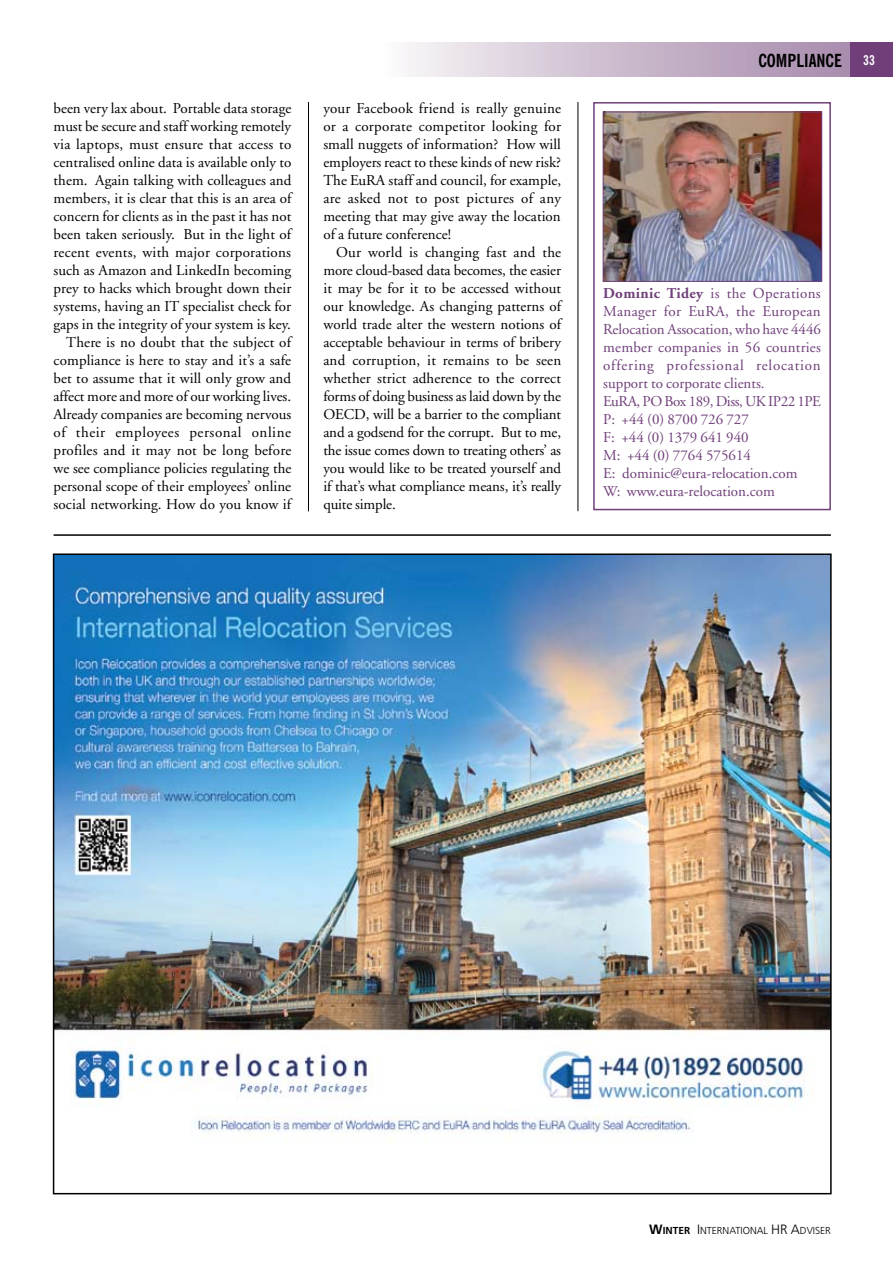
<style>
.page{position:relative;width:893px;height:1263px;background:#fff}
.page>*{position:absolute;margin:0;border:0;box-sizing:border-box;transform-origin:0 0}
.t1{font:700 condensed 18px "News Gothic BT";color:#000}
.t2{font:15px/18px "Adobe Garamond";letter-spacing:.005em;color:#000;text-align:justify}
.t3{font:15px/18px "Adobe Garamond";color:#703f7a}
.t4{font:300 10.2px "Frutiger";color:#000}
.s1{font-size:13.5px;color:#fff}
.s2{font-weight:700}
.s3{font-weight:700;font-size:13.5px}
.s4{font-size:13.5px}
</style>
<div class="page">
<div style="left:850px;top:43px;width:42px;height:34px;background:#703f7a"></div>
<div style="left:383px;top:43px;width:467px;height:34px;background:linear-gradient(to right,#f8f6f7,#a588aa)"></div>
<div style="left:593px;top:102px;width:238px;height:408px;border:2px solid #703f7a"></div>
<img style="left:605px;top:114px;width:215px;height:166px">
<div style="left:603px;top:112px;width:219px;height:170px;border:1px solid #703f7a"></div>
<hr style="left:578px;top:102px;width:1px;height:409px;background:#000">
<hr style="left:308px;top:102px;width:1px;height:409px;background:#000">
<hr style="left:54px;top:534px;width:777px;height:2px;background:#000">
<img style="left:56px;top:556px;width:773px;height:578px">
<p class="t2" style="left:54px;top:100px;width:239px;text-align:right">been very lax about. Portable data storage must be secure and staff working remotely via laptops, must ensure that access to centralised online data is available only to them. Again talking with colleagues and members, it is clear that this is an area of concern for clients as in the past it has not been taken seriously. But in the light of recent events, with major corporations such as Amazon and LinkedIn becoming prey to hacks which brought down their systems, having an IT specialist check for gaps in the integrity of your system is key.<br>There is no doubt that the subject of compliance is here to stay and it’s a safe bet to assume that it will only grow and affect more and more of our working lives.<br>Already companies are becoming nervous of their employees personal online profiles and it may not be long before we see compliance policies regulating the personal scope of their employees’ online social networking. How do you know if</p>
<p class="t2" style="left:323px;top:100px;width:239px">your Facebook friend is really genuine or a corporate competitor looking for small nuggets of information? How will employers react to these kinds of new risk?<br>The EuRA staff and council, for example, are asked not to post pictures of any meeting that may give away the location of a future conference!</p>
<p class="t2" style="left:323px;top:244px;width:239px;text-indent:13px">Our world is changing fast and the more cloud-based data becomes, the easier it may be for it to be accessed without our knowledge. As changing patterns of world trade alter the western notions of acceptable behaviour in terms of bribery and corruption, it remains to be seen whether strict adherence to the correct forms of doing business as laid down by the OECD, will be a barrier to the compliant and a godsend for the corrupt. But to me, the issue comes down to treating others’ as you would like to be treated yourself and if that’s what compliance means, it’s really quite simple.</p>
<p class="t1" style="left:758px;top:49px;width:118px">COMPLIANCE <span class="s1">33</span></p>
<p class="t3" style="left:603px;top:285px;width:219px"><span class="s2">Dominic Tidey</span> is the Operations<br>Manager for EuRA, the European<br>Relocation Assocation, who have 4446 member companies in 56 countries offering professional relocation support to corporate clients.<br>EuRA, PO Box 189, Diss, UK IP22 1PE<br>P: +44 (0) 8700 726 727<br>F: +44 (0) 1379 641 940<br>M: +44 (0) 7764 575614<br>E: dominic@eura-relocation.com<br>W: www.eura-relocation.com</p>
<p class="t4" style="left:649px;top:1224px;width:183px"><span class="s3">W</span><span class="s2">INTER</span> <span class="s4">I</span>NTERNATIONAL <span class="s4">HR A</span>DVISER</p>
</div>
